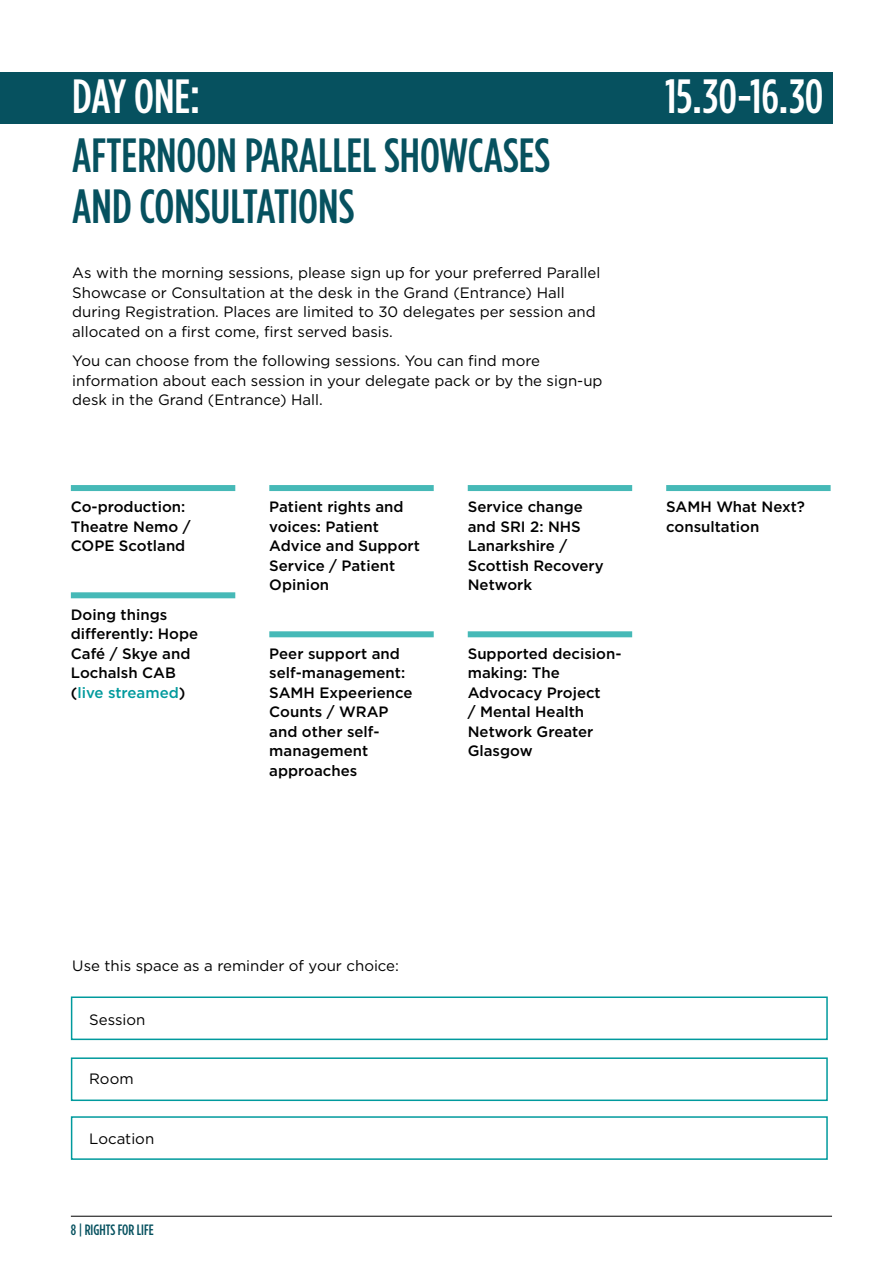
<style>
.page{position:relative;width:893px;height:1263px;background:#fff}
.page>*{position:absolute;margin:0;border:0;box-sizing:border-box;transform-origin:0 0}
.t1{font:500 48px/51px "Gotham Condensed";color:#06515f}
.t2{font:500 48px "Gotham Condensed";color:#fff}
.t3{font:500 15px/19.5px "Gotham";color:#000}
.t4{font:15px/19.5px "Gotham";color:#000}
.t5{font:500 15px "Gotham Condensed";color:#06515f}
.s1{color:#009a9d}
</style>
<div class="page">
<div style="left:0;top:72px;width:832px;height:51px;background:#06515f"></div>
<div style="left:71px;top:485px;width:164px;height:6px;background:#46b9b7"></div>
<div style="left:71px;top:592px;width:164px;height:6px;background:#46b9b7"></div>
<div style="left:269px;top:485px;width:165px;height:6px;background:#46b9b7"></div>
<div style="left:269px;top:631px;width:165px;height:6px;background:#46b9b7"></div>
<div style="left:468px;top:485px;width:164px;height:6px;background:#46b9b7"></div>
<div style="left:468px;top:631px;width:164px;height:6px;background:#46b9b7"></div>
<div style="left:666px;top:485px;width:165px;height:6px;background:#46b9b7"></div>
<div style="left:71px;top:996px;width:757px;height:44px;border:2px solid #009a9d"></div>
<div style="left:71px;top:1057px;width:757px;height:44px;border:2px solid #009a9d"></div>
<div style="left:71px;top:1116px;width:757px;height:44px;border:2px solid #009a9d"></div>
<hr style="left:71px;top:1216px;width:761px;height:1px;background:#000">
<h1 class="t2" style="left:72px;top:70px;width:129px">DAY ONE:</h1>
<h1 class="t1" style="left:72px;top:129px;width:479px">AFTERNOON PARALLEL SHOWCASES<br>AND CONSULTATIONS</h1>
<p class="t4" style="left:72px;top:263px;width:530px">As with the morning sessions, please sign up for your preferred Parallel Showcase or Consultation at the desk in the Grand (Entrance) Hall during Registration. Places are limited to 30 delegates per session and allocated on a first come, first served basis.</p>
<p class="t4" style="left:72px;top:351px;width:532px">You can choose from the following sessions. You can find more information about each session in your delegate pack or by the sign-up desk in the Grand (Entrance) Hall.</p>
<p class="t3" style="left:71px;top:497px;width:121px">Co-production:<br>Theatre Nemo /<br>COPE Scotland</p>
<p class="t3" style="left:71px;top:604px;width:129px">Doing things differently: Hope<br>Café / Skye and<br>Lochalsh CAB (<span class="s1">live streamed</span>)</p>
<p class="t3" style="left:269px;top:497px;width:152px">Patient rights and voices: Patient<br>Advice and Support<br>Service / Patient<br>Opinion</p>
<p class="t3" style="left:269px;top:643px;width:145px">Peer support and self-management:<br>SAMH Expeerience<br>Counts / WRAP and other self&shy;management approaches</p>
<p class="t3" style="left:468px;top:497px;width:137px">Service change and SRI 2: NHS<br>Lanarkshire /<br>Scottish Recovery<br>Network</p>
<p class="t3" style="left:468px;top:643px;width:155px">Supported decision&shy;making: The<br>Advocacy Project<br>/ Mental Health<br>Network Greater<br>Glasgow</p>
<h1 class="t2" style="left:665px;top:70px;width:160px">15.30-16.30</h1>
<p class="t3" style="left:666px;top:497px;width:140px">SAMH What Next? consultation</p>
<p class="t4" style="left:72px;top:955px;width:328px">Use this space as a reminder of your choice:</p>
<p class="t4" style="left:89px;top:1009px;width:58px">Session</p>
<p class="t4" style="left:89px;top:1069px;width:46px">Room</p>
<p class="t4" style="left:89px;top:1128px;width:66px">Location</p>
<p class="t5" style="left:71px;top:1222px;width:84px">8 | RIGHTS FOR LIFE</p>
</div>
